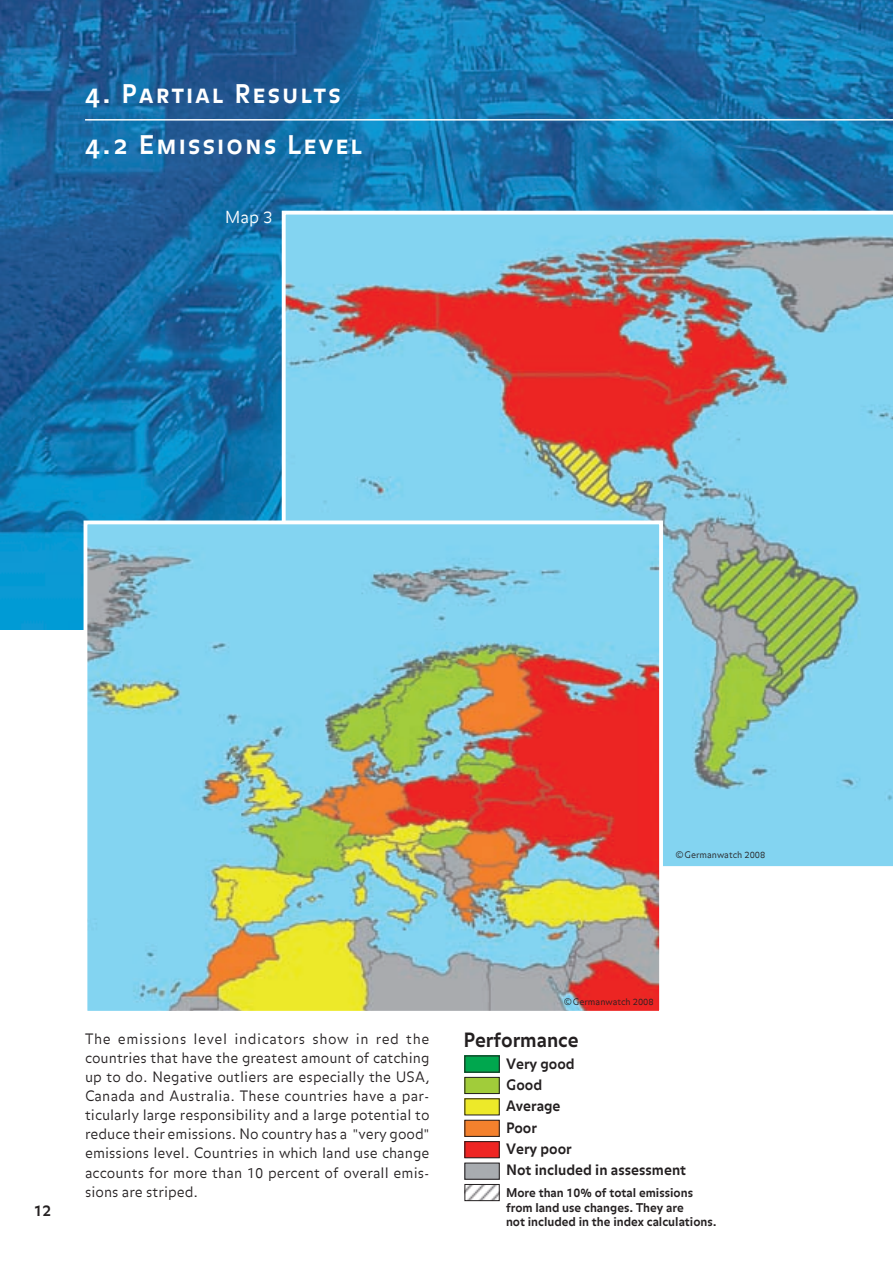
<style>
.page{position:relative;width:893px;height:1263px;background:#fff}
.page>*{position:absolute;margin:0;border:0;box-sizing:border-box;transform-origin:0 0}
.t1{font:25.5px/51px "Balance Bold Caps";letter-spacing:.1em;color:#fff}
.t2{font:700 19.5px "Balance";color:#231f20}
.t3{font:300 16.5px "Balance";color:#fff}
.t4{font:700 15px "Balance";color:#231f20}
.t5{font:300 14.25px/19.2px "Balance";letter-spacing:.005em;color:#231f20;text-align:justify}
.t6{font:700 14.25px/21.3px "Balance";color:#231f20}
.t7{font:700 12px/14.4px "Balance";color:#231f20}
.t8{font:300 9px "Balance";color:#231f20}
</style>
<div class="page">
<img style="left:0;top:0;width:893px;height:629px">
<svg style="left:282px;top:211px;width:611px;height:656px"></svg>
<img style="left:89px;top:525px;width:569px;height:485px">
<div style="left:84px;top:520px;width:579px;height:495px;border:4px solid #fff"></div>
<hr style="left:85px;top:119px;width:808px;height:2px;background:#fff">
<img style="left:466px;top:1079px;width:32px;height:13px">
<div style="left:464px;top:1077px;width:36px;height:17px;border:1px solid #231f20"></div>
<img style="left:466px;top:1057px;width:32px;height:13px">
<div style="left:464px;top:1055px;width:36px;height:17px;border:1px solid #231f20"></div>
<img style="left:466px;top:1100px;width:32px;height:13px">
<div style="left:464px;top:1098px;width:36px;height:17px;border:1px solid #231f20"></div>
<img style="left:466px;top:1122px;width:32px;height:13px">
<div style="left:464px;top:1120px;width:36px;height:17px;border:1px solid #231f20"></div>
<img style="left:466px;top:1143px;width:32px;height:13px">
<div style="left:464px;top:1141px;width:36px;height:17px;border:1px solid #231f20"></div>
<div style="left:464px;top:1163px;width:36px;height:16px;border:1px solid #231f20"></div>
<img style="left:466px;top:1186px;width:32px;height:13px">
<div style="left:464px;top:1184px;width:36px;height:17px;border:1px solid #231f20"></div>
<h1 class="t1" style="left:85px;top:70px;width:279px">4. Partial Results<br>4.2 Emissions Level</h1>
<p class="t3" style="left:225px;top:207px;width:49px">Map 3</p>
<p class="t8" style="left:675px;top:850px;width:92px">©Germanwatch 2008</p>
<p class="t4" style="left:34px;top:1201px;width:19px">12</p>
<p class="t5" style="left:85px;top:1030px;width:346px">The emissions level indicators show in red the countries that have the greatest amount of catching up to do. Negative outliers are especially the USA, Canada and Australia. These countries have a par&shy;ticularly large responsibility and a large potential to reduce their emissions. No country has a "very good" emissions level. Countries in which land use change accounts for more than 10 percent of overall emis&shy;sions are striped.</p>
<p class="t8" style="left:564px;top:997px;width:92px">©Germanwatch 2008</p>
<h2 class="t2" style="left:463px;top:1028px;width:117px">Performance</h2>
<p class="t6" style="left:506px;top:1054px;width:182px">Very good<br>Good<br>Average<br>Poor<br>Very poor<br>Not included in assessment</p>
<p class="t7" style="left:506px;top:1186px;width:212px">More than 10% of total emissions from land use changes. They are<br>not included in the index calculations.</p>
</div>
